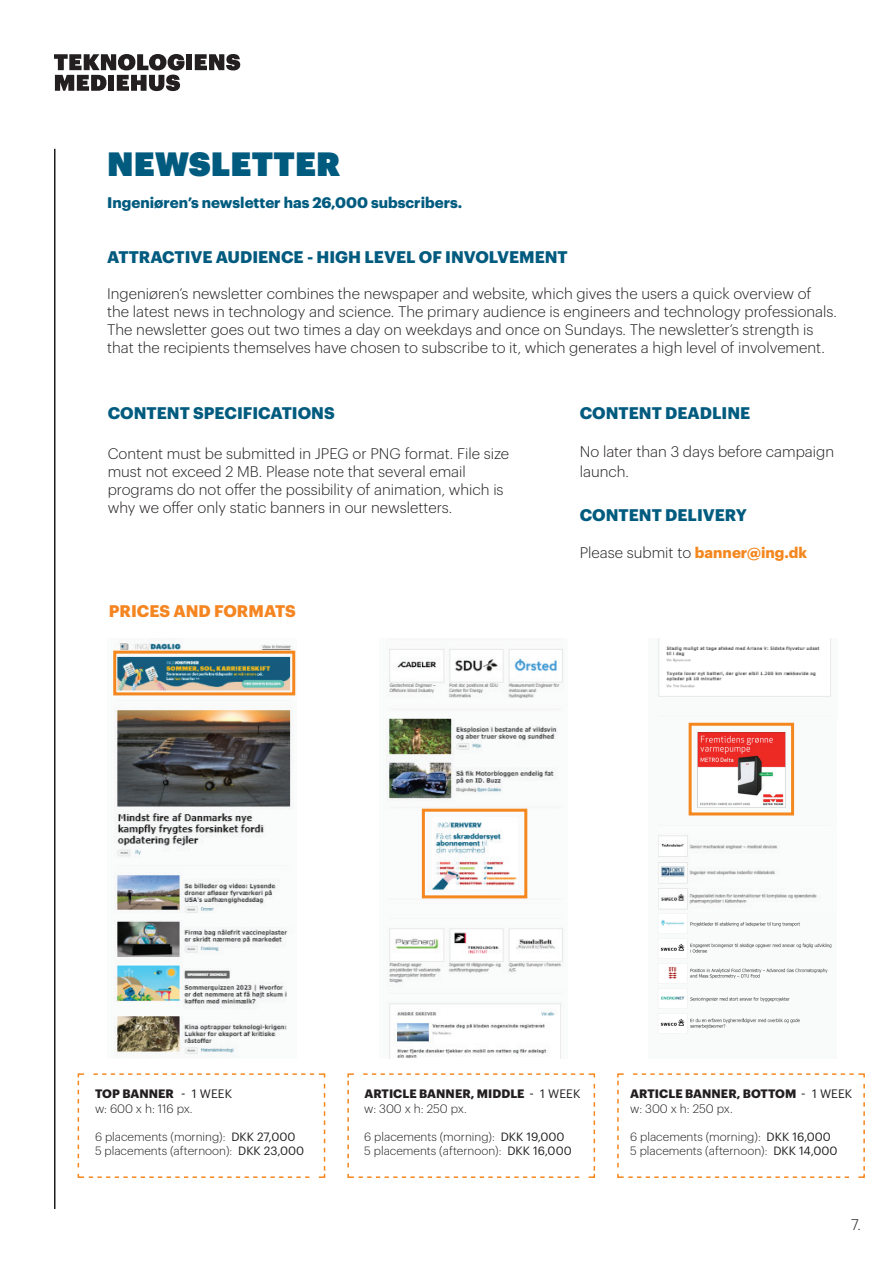
<style>
.page{position:relative;width:893px;height:1263px;background:#fff}
.page>*{position:absolute;margin:0;border:0;box-sizing:border-box;transform-origin:0 0}
.t1{font:33px "Graphik Super";letter-spacing:.005em;color:#005b7f}
.t2{font:700 16.5px "Graphik";color:#005b7f}
.t3{font:700 16.5px "Graphik";color:#f58520}
.t4{font:300 15px/18px "Graphik";color:#231f20}
.t5{font:700 15px "Graphik";color:#005b7f}
.t6{font:700 12px/14.4px "Graphik";letter-spacing:.005em;color:#231f20}
.t7{font:300 12px/14.4px "Graphik";letter-spacing:-.005em;color:#231f20}
.t8{font:300 11.7px/14.1px "Graphik";color:#231f20}
.s1{font-weight:700;color:#f5871f}
.s2{font-weight:700}
.s3{font-weight:400}
.s4{font-weight:300}
</style>
<div class="page">
<div style="left:186px;top:54px;width:6px;height:16px;background:#231f20"></div>
<svg style="left:195px;top:54px;width:45px;height:16px"></svg>
<svg style="left:54px;top:54px;width:130px;height:37px"></svg>
<hr style="left:54px;top:149px;width:2px;height:1060px;background:#1e1f1d">
<svg style="left:77px;top:1073px;width:249px;height:105px"></svg>
<svg style="left:347px;top:1073px;width:249px;height:105px"></svg>
<svg style="left:617px;top:1073px;width:248px;height:105px"></svg>
<img style="left:113px;top:638px;width:183px;height:420px">
<img style="left:386px;top:648px;width:178px;height:411px">
<div style="left:648px;top:639px;width:188px;height:420px;background:#f9fafa"></div>
<img style="left:658px;top:638px;width:173px;height:59px">
<img style="left:658px;top:835px;width:159px;height:75px">
<img style="left:697px;top:732px;width:89px;height:76px">
<img style="left:660px;top:920px;width:172px;height:109px">
<div style="left:689px;top:723px;width:105px;height:92px;border:3px solid #f5871f"></div>
<div style="left:113px;top:651px;width:182px;height:44px;border:3px solid #f5871f"></div>
<div style="left:422px;top:809px;width:105px;height:89px;border:3px solid #f5871f"></div>
<h1 class="t1" style="left:107px;top:138px;width:235px">NEWSLETTER</h1>
<p class="t5" style="left:107px;top:191px;width:357px">Ingeniøren’s newsletter has 26,000 subscribers.</p>
<p class="t2" style="left:107px;top:244px;width:462px">ATTRACTIVE AUDIENCE - HIGH LEVEL OF INVOLVEMENT</p>
<p class="t4" style="left:107px;top:283px;width:731px">Ingeniøren’s newsletter combines the newspaper and website, which gives the users a quick overview of the latest news in technology and science. The primary audience is engineers and technology professionals.<br>The newsletter goes out two times a day on weekdays and once on Sundays. The newsletter’s strength is that the recipients themselves have chosen to subscribe to it, which generates a high level of involvement.</p>
<p class="t2" style="left:108px;top:400px;width:228px">CONTENT SPECIFICATIONS</p>
<p class="t4" style="left:108px;top:443px;width:403px">Content must be submitted in JPEG or PNG format. File size must not exceed 2 MB. Please note that several email programs do not offer the possibility of animation, which is why we offer only static banners in our newsletters.</p>
<p class="t3" style="left:109px;top:598px;width:189px">PRICES AND FORMATS</p>
<p class="t2" style="left:580px;top:400px;width:172px">CONTENT DEADLINE</p>
<p class="t4" style="left:580px;top:440px;width:256px;line-height:19.8px">No later than 3 days before campaign launch.</p>
<p class="t2" style="left:580px;top:502px;width:169px">CONTENT DELIVERY</p>
<p class="t4" style="left:580px;top:543px;width:229px">Please submit to <span class="s1">banner@ing.dk</span></p>
<p class="t7" style="left:95px;top:1086px;width:139px"><span class="s2">TOP BANNER</span> <span class="s3">- 1 WEEK </span>w: 600 x h: 116 px.</p>
<p class="t8" style="left:95px;top:1129px;width:211px">6 placements (morning): <span class="s3">DKK 27,000<br></span>5 placements (afternoon): <span class="s3">DKK 23,000</span></p>
<p class="t6" style="left:364px;top:1086px;width:218px">ARTICLE BANNER, MIDDLE <span class="s3">- 1 WEEK </span><span class="s4">w: 300 x h: 250 px.</span></p>
<p class="t8" style="left:364px;top:1129px;width:209px">6 placements (morning): <span class="s3">DKK 19,000<br></span>5 placements (afternoon): <span class="s3">DKK 16,000</span></p>
<p class="t6" style="left:630px;top:1086px;width:224px">ARTICLE BANNER, BOTTOM <span class="s3">- 1 WEEK </span><span class="s4">w: 300 x h: 250 px.</span></p>
<p class="t8" style="left:630px;top:1129px;width:209px">6 placements (morning): <span class="s3">DKK 16,000<br></span>5 placements (afternoon): <span class="s3">DKK 14,000</span></p>
<p class="t4" style="left:851px;top:1215px;width:11px">7.</p>
</div>
